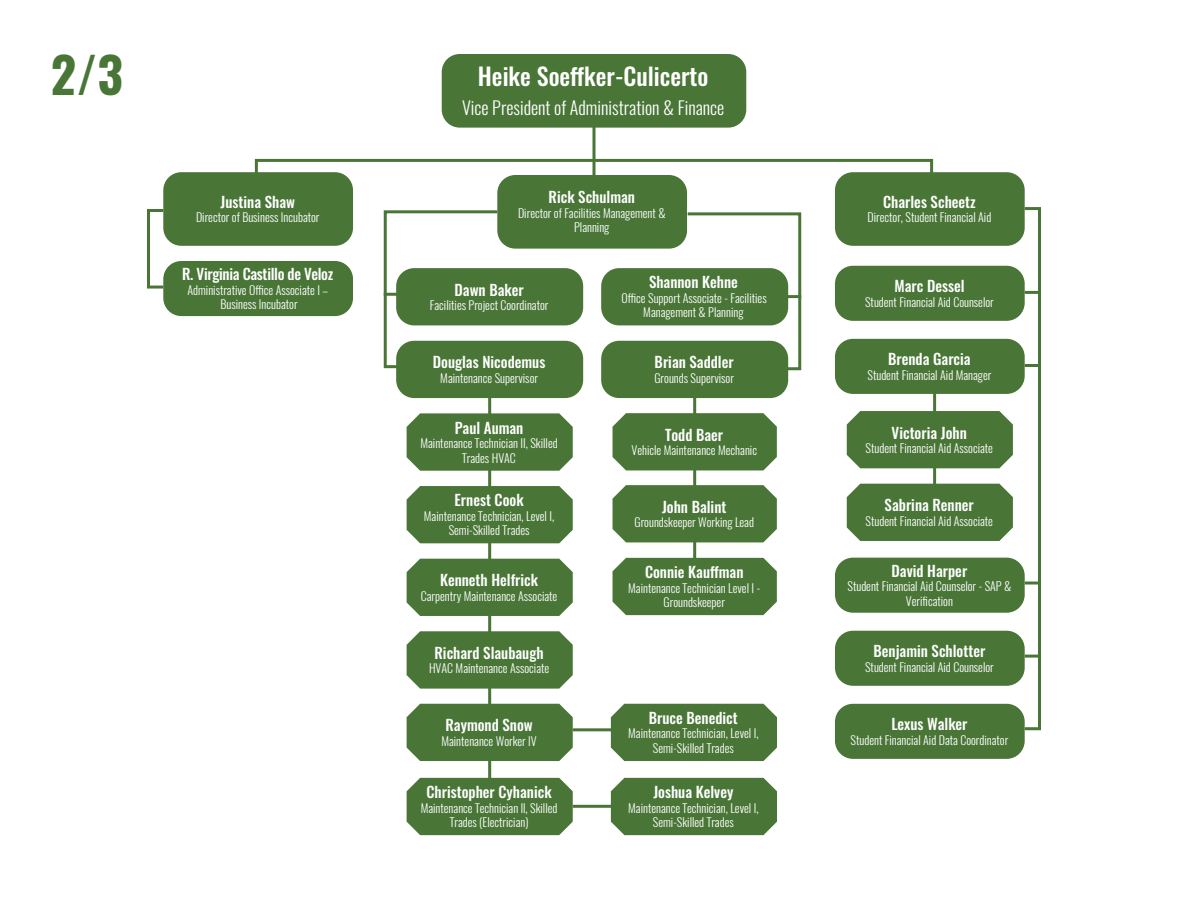
<style>
.page{position:relative;width:1188px;height:918px;background:#fff}
.page>*{position:absolute;margin:0;border:0;box-sizing:border-box;transform-origin:0 0}
.t1{font:700 49.5px "Oswald";color:#497637}
.t2{font:500 24px "Oswald";color:#fff}
.t3{font:300 18px "Oswald";color:#fff}
.t4{font:500 15px "Oswald";color:#fff}
.t5{font:500 15px "Oswald";letter-spacing:-.02em;color:#fff}
.t6{font:300 12px/14.4px "Oswald";color:#fff;text-align:center}
</style>
<div class="page">
<hr style="left:933px;top:346px;width:3px;height:173px;background:#497637">
<div style="left:847px;top:411px;width:166px;height:57px;background:#497637"></div>
<div style="left:847px;top:484px;width:166px;height:57px;background:#497637"></div>
<svg style="left:592px;top:128px;width:4px;height:43px"></svg>
<div style="left:442px;top:54px;width:304px;height:74px;background:#497637;border-radius:18px"></div>
<div style="left:255px;top:159px;width:678px;height:16px;border:3px solid #497637"></div>
<div style="left:835px;top:172px;width:190px;height:74px;background:#497637;border-radius:18px"></div>
<div style="left:163px;top:172px;width:190px;height:74px;background:#497637;border-radius:18px"></div>
<div style="left:163px;top:261px;width:190px;height:55px;background:#497637;border-radius:18px"></div>
<div style="left:147px;top:209px;width:18px;height:80px;border:3px solid #497637"></div>
<div style="left:835px;top:266px;width:190px;height:55px;background:#497637;border-radius:18px"></div>
<div style="left:497px;top:175px;width:190px;height:74px;background:#497637;border-radius:18px"></div>
<div style="left:396px;top:268px;width:187px;height:57px;background:#497637;border-radius:18px"></div>
<div style="left:601px;top:268px;width:187px;height:57px;background:#497637;border-radius:18px"></div>
<svg style="left:383px;top:209px;width:117px;height:160px"></svg>
<svg style="left:685px;top:212px;width:117px;height:160px"></svg>
<div style="left:1023px;top:207px;width:18px;height:523px;border:3px solid #497637"></div>
<hr style="left:1025px;top:291px;width:16px;height:3px;background:#497637">
<hr style="left:1025px;top:582px;width:16px;height:3px;background:#497637">
<hr style="left:1025px;top:364px;width:16px;height:3px;background:#497637">
<hr style="left:1025px;top:655px;width:16px;height:3px;background:#497637">
<hr style="left:693px;top:376px;width:3px;height:196px;background:#497637">
<hr style="left:488px;top:370px;width:3px;height:429px;background:#497637">
<div style="left:396px;top:341px;width:187px;height:57px;background:#497637;border-radius:18px"></div>
<div style="left:601px;top:341px;width:187px;height:57px;background:#497637;border-radius:18px"></div>
<div style="left:613px;top:413px;width:164px;height:57px;background:#497637"></div>
<div style="left:613px;top:485px;width:164px;height:57px;background:#497637"></div>
<div style="left:613px;top:558px;width:164px;height:57px;background:#497637"></div>
<svg style="left:407px;top:413px;width:166px;height:58px;background:#517c40"></svg>
<div style="left:611px;top:704px;width:166px;height:57px;background:#497637"></div>
<div style="left:407px;top:486px;width:166px;height:57px;background:#497637"></div>
<div style="left:407px;top:778px;width:166px;height:57px;background:#497637"></div>
<div style="left:407px;top:559px;width:166px;height:57px;background:#497637"></div>
<div style="left:611px;top:778px;width:166px;height:57px;background:#497637"></div>
<svg style="left:407px;top:631px;width:166px;height:58px;background:#517c40"></svg>
<div style="left:407px;top:704px;width:166px;height:57px;background:#497637"></div>
<hr style="left:573px;top:728px;width:43px;height:3px;background:#497637">
<hr style="left:573px;top:805px;width:43px;height:3px;background:#497637">
<div style="left:835px;top:704px;width:190px;height:55px;background:#497637;border-radius:18px"></div>
<div style="left:835px;top:339px;width:190px;height:55px;background:#497637;border-radius:18px"></div>
<div style="left:835px;top:558px;width:190px;height:55px;background:#497637;border-radius:18px"></div>
<div style="left:835px;top:631px;width:190px;height:55px;background:#497637;border-radius:18px"></div>
<h1 class="t1" style="left:50px;top:40px;width:75px">2/3</h1>
<p class="t4" style="left:221px;top:194px;width:76px">Justina Shaw</p>
<p class="t6" style="left:196px;top:210px;width:125px">Director of Business Incubator</p>
<h2 class="t2" style="left:478px;top:64px;width:232px">Heike Soefker-Culicerto</h2>
<h3 class="t3" style="left:462px;top:96px;width:264px">Vice President of Administration &amp; Finance</h3>
<p class="t4" style="left:549px;top:190px;width:88px">Rick Schulman</p>
<p class="t6" style="left:518px;top:206px;width:149px">Director of Facilities Management &amp;<br>Planning</p>
<p class="t4" style="left:883px;top:194px;width:94px">Charles Scheetz</p>
<p class="t6" style="left:868px;top:210px;width:125px">Director, Student Financial Aid</p>
<p class="t5" style="left:182px;top:266px;width:153px">R. Virginia Castillo de Veloz</p>
<p class="t6" style="left:187px;top:283px;width:142px">Administrative Office Associate I –<br>Business Incubator</p>
<p class="t4" style="left:894px;top:278px;width:72px">Marc Dessel</p>
<p class="t4" style="left:649px;top:275px;width:90px">Shannon Kehne</p>
<p class="t6" style="left:622px;top:291px;width:147px">Office Support Associate - Facilities<br>Management &amp; Planning</p>
<p class="t4" style="left:455px;top:282px;width:71px">Dawn Baker</p>
<p class="t6" style="left:430px;top:298px;width:120px">Facilities Project Coordinator</p>
<p class="t6" style="left:865px;top:295px;width:130px">Student Financial Aid Counselor</p>
<p class="t4" style="left:433px;top:354px;width:114px">Douglas Nicodemus</p>
<p class="t6" style="left:440px;top:371px;width:99px">Maintenance Supervisor</p>
<p class="t4" style="left:655px;top:354px;width:81px">Brian Saddler</p>
<p class="t6" style="left:654px;top:371px;width:81px">Grounds Supervisor</p>
<p class="t4" style="left:888px;top:351px;width:84px">Brenda Garcia</p>
<p class="t6" style="left:868px;top:368px;width:125px">Student Financial Aid Manager</p>
<p class="t4" style="left:455px;top:420px;width:70px">Paul Auman</p>
<p class="t6" style="left:420px;top:436px;width:139px">Maintenance Technician II, Skilled<br>Trades HVAC</p>
<p class="t4" style="left:665px;top:427px;width:60px">Todd Baer</p>
<p class="t6" style="left:632px;top:443px;width:127px">Vehicle Maintenance Mechanic</p>
<p class="t4" style="left:892px;top:425px;width:77px">Victoria John</p>
<p class="t6" style="left:866px;top:441px;width:129px">Student Financial Aid Associate</p>
<p class="t4" style="left:455px;top:492px;width:71px">Ernest Cook</p>
<p class="t6" style="left:424px;top:509px;width:132px">Maintenance Technician, Level I,<br>Semi-Skilled Trades</p>
<p class="t4" style="left:440px;top:572px;width:100px">Kenneth Helfrick</p>
<p class="t6" style="left:421px;top:589px;width:138px">Carpentry Maintenance Associate</p>
<p class="t4" style="left:435px;top:645px;width:111px">Richard Slaubaugh</p>
<p class="t6" style="left:429px;top:661px;width:122px">HVAC Maintenance Associate</p>
<p class="t4" style="left:662px;top:499px;width:66px">John Balint</p>
<p class="t6" style="left:634px;top:515px;width:121px">Groundskeeper Working Lead</p>
<p class="t4" style="left:645px;top:564px;width:100px">Connie Kaufman</p>
<p class="t6" style="left:628px;top:581px;width:134px">Maintenance Technician Level I -<br>Groundskeeper</p>
<p class="t4" style="left:885px;top:497px;width:91px">Sabrina Renner</p>
<p class="t6" style="left:866px;top:514px;width:129px">Student Financial Aid Associate</p>
<p class="t4" style="left:892px;top:563px;width:77px">David Harper</p>
<p class="t6" style="left:848px;top:579px;width:165px">Student Financial Aid Counselor - SAP &amp;<br>Verification</p>
<p class="t4" style="left:874px;top:643px;width:113px">Benjamin Schlotter</p>
<p class="t6" style="left:865px;top:660px;width:130px">Student Financial Aid Counselor</p>
<p class="t4" style="left:446px;top:717px;width:89px">Raymond Snow</p>
<p class="t6" style="left:441px;top:734px;width:97px">Maintenance Worker IV</p>
<p class="t4" style="left:649px;top:710px;width:90px">Bruce Benedict</p>
<p class="t6" style="left:628px;top:726px;width:132px">Maintenance Technician, Level I,<br>Semi-Skilled Trades</p>
<p class="t4" style="left:891px;top:716px;width:78px">Lexus Walker</p>
<p class="t6" style="left:851px;top:733px;width:159px">Student Financial Aid Data Coordinator</p>
<p class="t4" style="left:427px;top:784px;width:127px">Christopher Cyhanick</p>
<p class="t6" style="left:421px;top:801px;width:138px">Maintenance Technician ll, Skilled<br>Trades (Electrician)</p>
<p class="t4" style="left:653px;top:784px;width:81px">Joshua Kelvey</p>
<p class="t6" style="left:628px;top:801px;width:132px">Maintenance Technician, Level I,<br>Semi-Skilled Trades</p>
</div>
